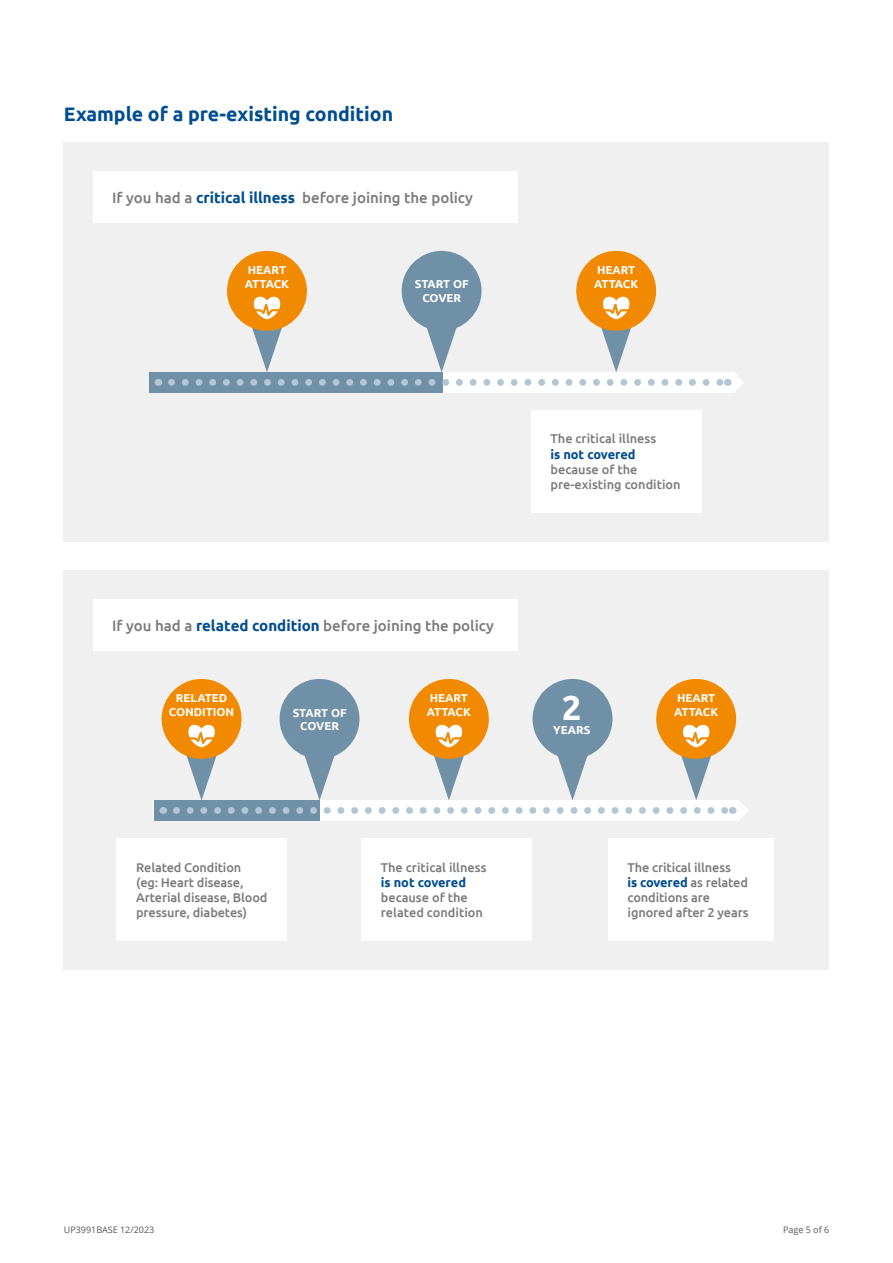
<style>
.page{position:relative;width:893px;height:1263px;background:#fff}
.page>*{position:absolute;margin:0;border:0;box-sizing:border-box;transform-origin:0 0}
.t1{font:700 34.65px "Ubuntu";color:#fff}
.t2{font:700 19.5px "Ubuntu";color:#004d8f}
.t3{font:500 15px "Ubuntu";color:#7c7b7b}
.t4{font:500 12.75px/15.3px "Ubuntu";letter-spacing:-.01em;color:#7c7b7b}
.t5{font:700 12.75px "Ubuntu";color:#004d8f}
.t6{font:700 11.55px/13.8px "Ubuntu";color:#fff}
.t7{font:9px "Open Sans";color:#575756}
.s1{font-weight:700;color:#004d8f}
</style>
<div class="page">
<div style="left:64px;top:570px;width:765px;height:400px;background:#f0f0f0"></div>
<div style="left:93px;top:599px;width:425px;height:52px;background:#fff"></div>
<div style="left:162px;top:679px;width:80px;height:80px;background:#f18a00;border-radius:50%"></div>
<svg style="left:154px;top:800px;width:22px;height:20px"></svg>
<div style="left:361px;top:838px;width:170px;height:103px;background:#fff"></div>
<div style="left:117px;top:838px;width:170px;height:103px;background:#fff"></div>
<div style="left:608px;top:838px;width:166px;height:103px;background:#fff"></div>
<div style="left:656px;top:679px;width:80px;height:80px;background:#f18a00;border-radius:50%"></div>
<div style="left:409px;top:679px;width:80px;height:80px;background:#f18a00;border-radius:50%"></div>
<div style="left:533px;top:679px;width:79px;height:80px;background:#6f90a7;border-radius:50%"></div>
<svg style="left:176px;top:723px;width:573px;height:97px"></svg>
<div style="left:280px;top:679px;width:79px;height:80px;background:#6f90a7;border-radius:50%"></div>
<div style="left:64px;top:142px;width:765px;height:400px;background:#f0f0f0"></div>
<div style="left:93px;top:171px;width:425px;height:52px;background:#fff"></div>
<svg style="left:149px;top:372px;width:22px;height:20px"></svg>
<div style="left:531px;top:410px;width:170px;height:103px;background:#fff"></div>
<div style="left:402px;top:251px;width:80px;height:80px;background:#6f90a7;border-radius:50%"></div>
<div style="left:576px;top:251px;width:80px;height:80px;background:#f18a00;border-radius:50%"></div>
<div style="left:227px;top:251px;width:80px;height:80px;background:#f18a00;border-radius:50%"></div>
<svg style="left:171px;top:294px;width:573px;height:98px"></svg>
<h2 class="t2" style="left:64px;top:103px;width:331px">Example of a pre-existing condition</h2>
<p class="t3" style="left:112px;top:188px;width:362px">If you had a <span class="s1">critical illness</span> before joining the policy</p>
<p class="t6" style="left:245px;top:263px;width:46px">HEART<br>ATTACK</p>
<p class="t6" style="left:415px;top:277px;width:55px;text-align:center">START OF<br>COVER</p>
<p class="t3" style="left:112px;top:616px;width:383px">If you had a <span class="s1">related condition</span> before joining the policy</p>
<p class="t6" style="left:594px;top:263px;width:46px">HEART<br>ATTACK</p>
<p class="t4" style="left:551px;top:431px;width:107px">The critical illness</p>
<p class="t5" style="left:551px;top:446px;width:87px">is not covered</p>
<p class="t4" style="left:551px;top:461px;width:132px">because of the pre-existing condition</p>
<p class="t6" style="left:169px;top:691px;width:67px;text-align:center">RELATED<br>CONDITION</p>
<p class="t6" style="left:293px;top:705px;width:55px;text-align:center">START OF<br>COVER</p>
<p class="t6" style="left:427px;top:691px;width:46px">HEART<br>ATTACK</p>
<h1 class="t1" style="left:562px;top:687px;width:21px">2</h1>
<p class="t6" style="left:553px;top:723px;width:39px">YEARS</p>
<p class="t6" style="left:674px;top:691px;width:46px">HEART<br>ATTACK</p>
<p class="t4" style="left:136px;top:859px;width:133px">Related Condition<br>(eg: Heart disease,<br>Arterial disease, Blood pressure, diabetes)</p>
<p class="t4" style="left:628px;top:859px;width:122px">The critical illness<br><span class="s1">is covered</span> as related conditions are ignored after 2 years</p>
<p class="t4" style="left:381px;top:859px;width:107px">The critical illness</p>
<p class="t5" style="left:381px;top:874px;width:87px">is not covered</p>
<p class="t4" style="left:381px;top:889px;width:104px">because of the related condition</p>
<p class="t7" style="left:64px;top:1223px;width:92px">UP3991BASE 12/2023</p>
<p class="t7" style="left:783px;top:1223px;width:48px">Page 5 of 6</p>
</div>
